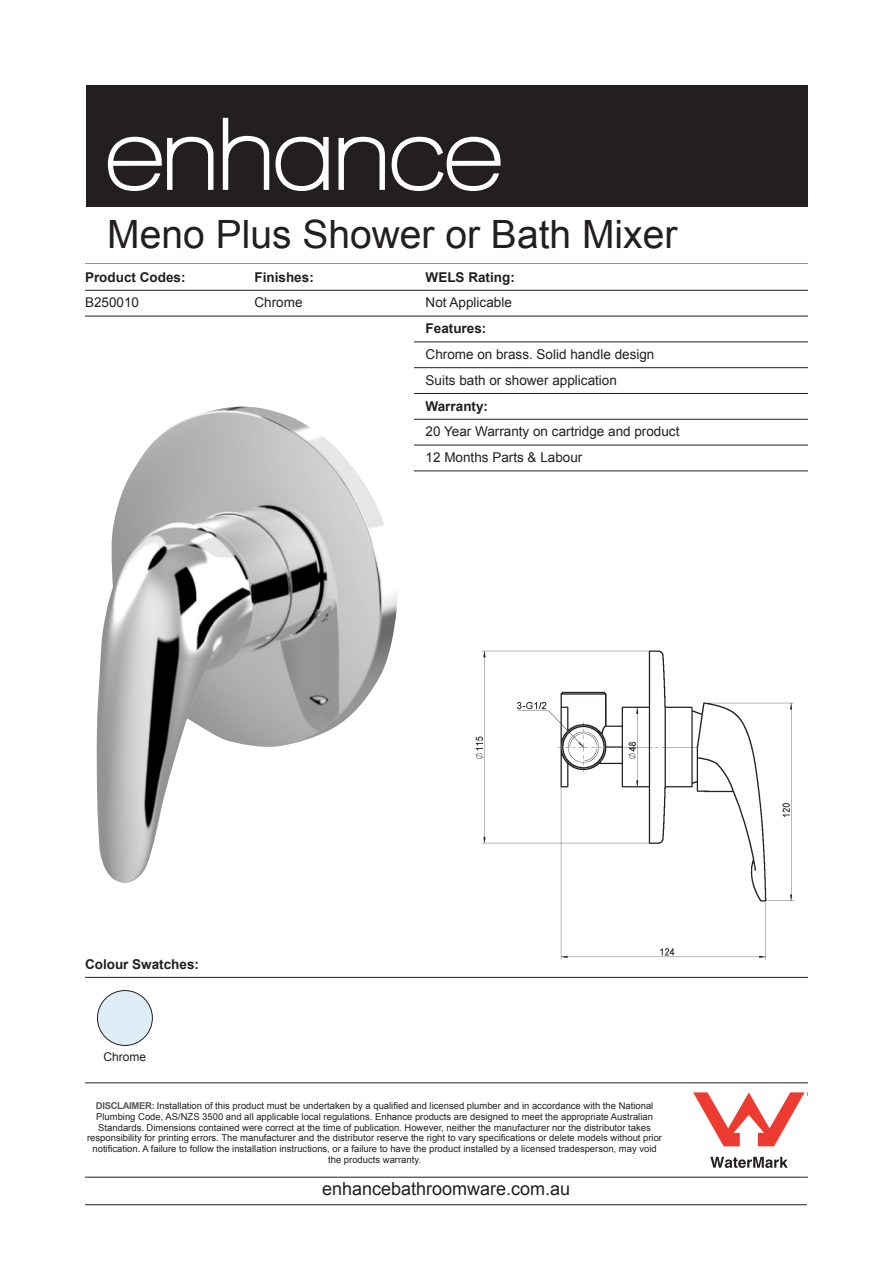
<style>
.page{position:relative;width:893px;height:1263px;background:#fff}
.page>*{position:absolute;margin:0;border:0;box-sizing:border-box;transform-origin:0 0}
.Name{font:39px "Arial";color:#231f20}
.t1{font:18px "Arial";color:#231f20}
.Product_Code{font:13.5px "Arial";color:#231f20}
.t2{font:700 13.5px "Arial";color:#231f20}
.t3{font:12px "Arial";color:#231f20}
.Disclaimer{font:9.45px/10.8px "Arial";color:#231f20;text-align:center}
.s1{font-weight:700;color:#57585a}
</style>
<div class="page">
<hr style="left:85px;top:263px;width:723px;height:1px;background:#231f20">
<hr style="left:85px;top:290px;width:723px;height:1px;background:#231f20">
<hr style="left:85px;top:316px;width:723px;height:1px;background:#231f20">
<hr style="left:85px;top:342px;width:723px;height:1px;background:#231f20">
<hr style="left:85px;top:367px;width:723px;height:1px;background:#231f20">
<hr style="left:85px;top:393px;width:723px;height:1px;background:#231f20">
<hr style="left:85px;top:419px;width:723px;height:1px;background:#231f20">
<hr style="left:85px;top:445px;width:723px;height:1px;background:#231f20">
<hr style="left:85px;top:471px;width:723px;height:1px;background:#231f20">
<hr style="left:85px;top:977px;width:723px;height:1px;background:#231f20">
<hr style="left:85px;top:1082px;width:723px;height:1px;background:#231f20">
<hr style="left:85px;top:1177px;width:723px;height:1px;background:#231f20">
<hr style="left:85px;top:1204px;width:722px;height:1px;background:#231f20">
<div style="left:97px;top:990px;width:55px;height:55px;background:#dfedf8;border-radius:50%"></div>
<div style="left:97px;top:990px;width:56px;height:56px;border:1px solid #231f20;border-radius:50%"></div>
<div style="left:86px;top:86px;width:721px;height:121px;background:#231f20"></div>
<svg style="left:108px;top:137px;width:105px;height:54px"></svg>
<svg style="left:223px;top:118px;width:46px;height:72px"></svg>
<svg style="left:275px;top:137px;width:54px;height:54px"></svg>
<svg style="left:338px;top:137px;width:47px;height:53px"></svg>
<svg style="left:392px;top:137px;width:108px;height:54px"></svg>
<svg style="left:710px;top:1157px;width:78px;height:11px"></svg>
<svg style="left:693px;top:1092px;width:115px;height:54px"></svg>
<img style="left:451px;top:650px;width:357px;height:328px">
<div style="left:80px;top:339px;width:334px;height:136px;background:#fff"></div>
<img style="left:97px;top:407px;width:301px;height:476px">
<p class="Name" style="left:107px;top:209px;width:572px">Meno Plus Shower or Bath Mixer</p>
<p class="t2" style="left:85px;top:268px;width:102px">Product Codes:</p>
<p class="t2" style="left:255px;top:268px;width:61px">Finishes:</p>
<p class="t2" style="left:426px;top:268px;width:91px">WELS Rating:</p>
<p class="Product_Code" style="left:85px;top:294px;width:56px">B250010</p>
<p class="Product_Code" style="left:255px;top:294px;width:50px">Chrome</p>
<p class="Product_Code" style="left:426px;top:294px;width:88px">Not Applicable</p>
<p class="t2" style="left:426px;top:319px;width:62px">Features:</p>
<p class="Product_Code" style="left:426px;top:345px;width:230px">Chrome on brass. Solid handle design</p>
<p class="Product_Code" style="left:426px;top:371px;width:193px">Suits bath or shower application</p>
<p class="t2" style="left:426px;top:397px;width:64px">Warranty:</p>
<p class="Product_Code" style="left:426px;top:423px;width:255px">20 Year Warranty on cartridge and product</p>
<p class="Product_Code" style="left:426px;top:449px;width:158px">12 Months Parts &amp; Labour</p>
<p class="t2" style="left:85px;top:955px;width:116px">Colour Swatches:</p>
<p class="t3" style="left:104px;top:1049px;width:44px">Chrome</p>
<p class="Disclaimer" style="left:87px;top:1100px;width:576px"><span class="s1">DISCLAIMER:</span> Installation of this product must be undertaken by a qualified and licensed plumber and in accordance with the National Plumbing Code, AS/NZS 3500 and all applicable local regulations. Enhance products are designed to meet the appropriate Australian Standards. Dimensions contained were correct at the time of publication. However, neither the manufacturer nor the distributor takes responsibility for printing errors. The manufacturer and the distributor reserve the right to vary specifications or delete models without prior notification. A failure to follow the installation instructions, or a failure to have the product installed by a licensed tradesperson, may void the products warranty.</p>
<p class="t1" style="left:322px;top:1177px;width:250px">enhancebathroomware.com.au</p>
</div>
